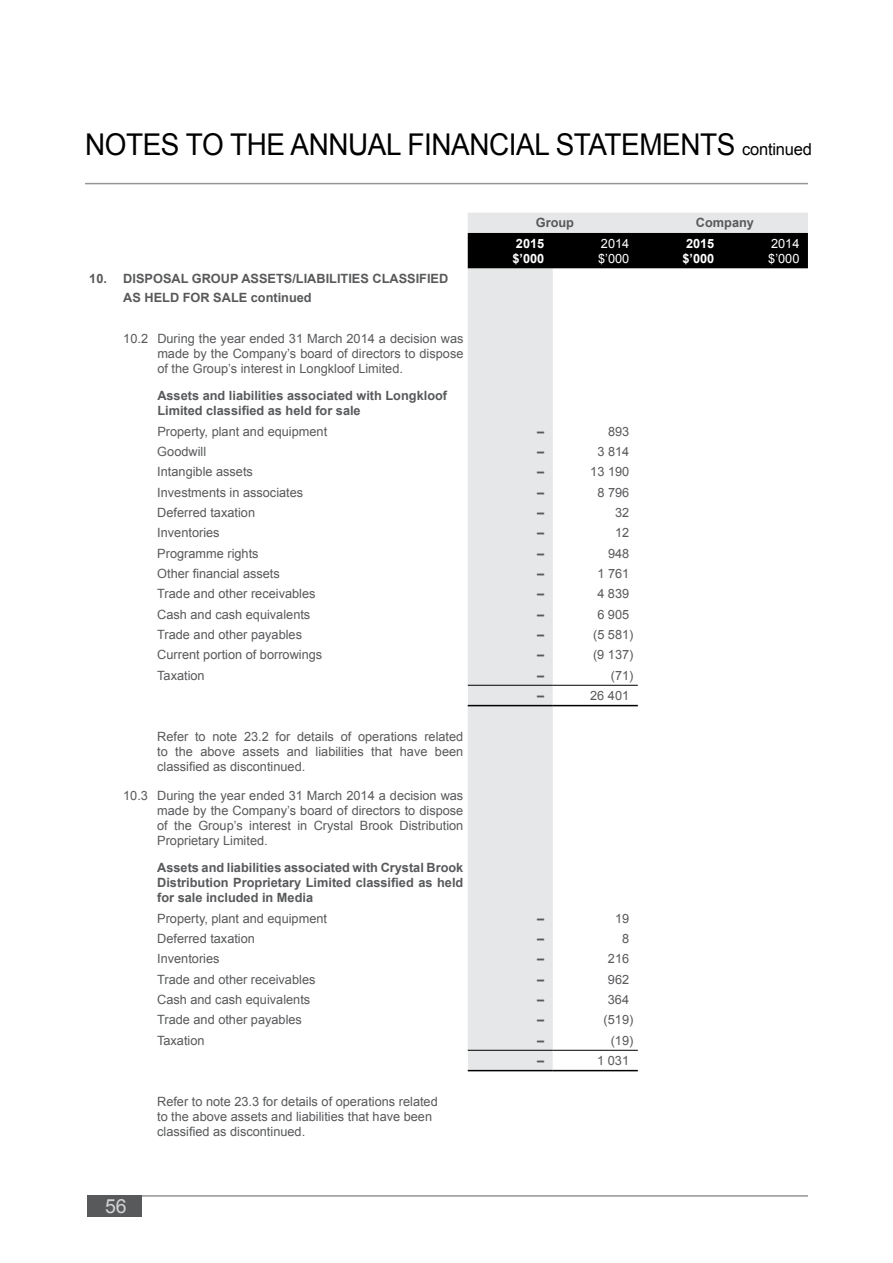
<style>
.page{position:relative;width:893px;height:1263px;background:#fff}
.page>*{position:absolute;margin:0;border:0;box-sizing:border-box;transform-origin:0 0}
.t1{font:30px "Arial";letter-spacing:-.015em;color:#000;scale:.93 1}
.t2{font:19.5px "Arial";color:#d1d3d4}
.t3{font:16.5px "Arial";letter-spacing:-.015em;color:#000}
.t4{font:12.75px/15px "Arial";color:#58595b;text-align:justify}
.t5{font:700 12.75px/15px "Arial";color:#58595b}
.t6{font:700 12.75px/15px "Arial";color:#fff}
.t7{font:12.75px/15px "Arial";color:#fff}
</style>
<div class="page">
<hr style="left:85px;top:183px;width:723px;height:1px;background:#939598">
<hr style="left:128px;top:1195px;width:680px;height:2px;background:#939598">
<div style="left:87px;top:1195px;width:55px;height:21px;background:#58595b"></div>
<svg style="left:468px;top:213px;width:340px;height:472px"></svg>
<div style="left:468px;top:233px;width:340px;height:35px;background:#000"></div>
<svg style="left:467px;top:685px;width:171px;height:385px;fill:#eaebec"></svg>
<hr style="left:468px;top:705px;width:85px;height:1px;background:#000">
<hr style="left:553px;top:705px;width:85px;height:1px;background:#000">
<hr style="left:468px;top:685px;width:85px;height:1px;background:#000">
<hr style="left:553px;top:685px;width:85px;height:1px;background:#000">
<hr style="left:468px;top:1050px;width:85px;height:1px;background:#000">
<hr style="left:553px;top:1050px;width:85px;height:1px;background:#000">
<hr style="left:468px;top:1070px;width:85px;height:1px;background:#000">
<hr style="left:553px;top:1070px;width:85px;height:1px;background:#000">
<h1 class="t1" style="left:85px;top:125px;width:42px">Notes</h1>
<h1 class="t1" style="left:186px;top:125px;width:134px">to theann</h1>
<h1 class="t1" style="left:348px;top:125px;width:82px">ual Financial</h1>
<h1 class="t1" style="left:556px;top:125px;width:40px">Statements</h1>
<p class="t3" style="left:742px;top:138px;width:71px">continued</p>
<p class="t5" style="left:536px;top:216px;width:40px">Group</p>
<p class="t5" style="left:696px;top:216px;width:60px">Company</p>
<p class="t6" style="left:512px;top:236px;width:33px">2015 $’000</p>
<p class="t7" style="left:598px;top:236px;width:33px">2014 $’000</p>
<p class="t6" style="left:682px;top:236px;width:33px">2015 $’000</p>
<p class="t7" style="left:768px;top:236px;width:33px">2014 $’000</p>
<p class="t5" style="left:123px;top:270px;width:326px;line-height:18.8px;text-indent:-34px">10. DISPOSAL GROUP ASSETS/LIABILITIES CLASSIFIED<br>AS HELD FOR SALE continued</p>
<p class="t4" style="left:157px;top:331px;width:308px;text-indent:-34px">10.2 During the year ended 31 March 2014 a decision was made by the Company’s board of directors to dispose of the Group’s interest in Longkloof Limited.</p>
<p class="t5" style="left:157px;top:389px;width:291px">Assets and liabilities associated with Longkloof<br>Limited classified as held for sale</p>
<p class="t4" style="left:157px;top:424px;width:171px">Property, plant and equipment</p>
<p class="t5" style="left:537px;top:424px;width:9px">–</p>
<p class="t4" style="left:608px;top:424px;width:23px">893</p>
<p class="t4" style="left:157px;top:444px;width:50px">Goodwill</p>
<p class="t5" style="left:537px;top:444px;width:9px">–</p>
<p class="t4" style="left:597px;top:444px;width:33px">3 814</p>
<p class="t4" style="left:157px;top:464px;width:97px">Intangible assets</p>
<p class="t5" style="left:537px;top:465px;width:9px">–</p>
<p class="t4" style="left:590px;top:464px;width:40px">13 190</p>
<p class="t4" style="left:157px;top:485px;width:147px">Investments in associates</p>
<p class="t5" style="left:537px;top:485px;width:9px">–</p>
<p class="t4" style="left:597px;top:485px;width:33px">8 796</p>
<p class="t4" style="left:157px;top:505px;width:99px">Deferred taxation</p>
<p class="t5" style="left:537px;top:505px;width:9px">–</p>
<p class="t4" style="left:615px;top:505px;width:16px">32</p>
<p class="t4" style="left:157px;top:525px;width:64px">Inventories</p>
<p class="t5" style="left:537px;top:526px;width:9px">–</p>
<p class="t4" style="left:615px;top:525px;width:16px">12</p>
<p class="t4" style="left:157px;top:546px;width:103px">Programme rights</p>
<p class="t5" style="left:537px;top:546px;width:9px">–</p>
<p class="t4" style="left:608px;top:546px;width:23px">948</p>
<p class="t4" style="left:157px;top:566px;width:124px">Other financial assets</p>
<p class="t5" style="left:537px;top:566px;width:9px">–</p>
<p class="t4" style="left:597px;top:566px;width:33px">1 761</p>
<p class="t4" style="left:157px;top:586px;width:160px">Trade and other receivables</p>
<p class="t5" style="left:537px;top:587px;width:9px">–</p>
<p class="t4" style="left:597px;top:586px;width:33px">4 839</p>
<p class="t4" style="left:157px;top:607px;width:155px">Cash and cash equivalents</p>
<p class="t5" style="left:537px;top:607px;width:9px">–</p>
<p class="t4" style="left:597px;top:607px;width:33px">6 905</p>
<p class="t4" style="left:157px;top:627px;width:146px">Trade and other payables</p>
<p class="t5" style="left:537px;top:627px;width:9px">–</p>
<p class="t4" style="left:593px;top:627px;width:42px">(5 581)</p>
<p class="t4" style="left:157px;top:647px;width:167px">Current portion of borrowings</p>
<p class="t5" style="left:537px;top:648px;width:9px">–</p>
<p class="t4" style="left:593px;top:647px;width:42px">(9 137)</p>
<p class="t4" style="left:157px;top:668px;width:49px">Taxation</p>
<p class="t5" style="left:537px;top:668px;width:9px">–</p>
<p class="t4" style="left:611px;top:668px;width:24px">(71)</p>
<p class="t5" style="left:537px;top:688px;width:9px">–</p>
<p class="t4" style="left:590px;top:688px;width:40px">26 401</p>
<p class="t4" style="left:157px;top:729px;width:308px">Refer to note 23.2 for details of operations related to the above assets and liabilities that have been classified as discontinued.</p>
<p class="t4" style="left:157px;top:788px;width:308px;text-indent:-34px">10.3 During the year ended 31 March 2014 a decision was made by the Company’s board of directors to dispose of the Group’s interest in Crystal Brook Distribution Proprietary Limited.</p>
<p class="t5" style="left:157px;top:861px;width:308px;text-align:justify">Assets and liabilities associated with Crystal Brook Distribution Proprietary Limited classified as held for sale included in Media</p>
<p class="t4" style="left:157px;top:911px;width:171px">Property, plant and equipment</p>
<p class="t5" style="left:537px;top:911px;width:9px">–</p>
<p class="t4" style="left:615px;top:911px;width:16px">19</p>
<p class="t4" style="left:157px;top:931px;width:99px">Deferred taxation</p>
<p class="t5" style="left:537px;top:931px;width:9px">–</p>
<p class="t4" style="left:622px;top:931px;width:9px">8</p>
<p class="t4" style="left:157px;top:951px;width:64px">Inventories</p>
<p class="t5" style="left:537px;top:952px;width:9px">–</p>
<p class="t4" style="left:608px;top:951px;width:23px">216</p>
<p class="t4" style="left:157px;top:972px;width:160px">Trade and other receivables</p>
<p class="t5" style="left:537px;top:972px;width:9px">–</p>
<p class="t4" style="left:608px;top:972px;width:23px">962</p>
<p class="t4" style="left:157px;top:992px;width:155px">Cash and cash equivalents</p>
<p class="t5" style="left:537px;top:992px;width:9px">–</p>
<p class="t4" style="left:608px;top:992px;width:23px">364</p>
<p class="t4" style="left:157px;top:1012px;width:146px">Trade and other payables</p>
<p class="t5" style="left:537px;top:1013px;width:9px">–</p>
<p class="t4" style="left:604px;top:1012px;width:31px">(519)</p>
<p class="t4" style="left:157px;top:1033px;width:49px">Taxation</p>
<p class="t5" style="left:537px;top:1033px;width:9px">–</p>
<p class="t4" style="left:611px;top:1033px;width:24px">(19)</p>
<p class="t5" style="left:537px;top:1053px;width:9px">–</p>
<p class="t4" style="left:597px;top:1053px;width:33px">1 031</p>
<p class="t4" style="left:157px;top:1094px;width:282px;text-align:left">Refer to note 23.3 for details of operations related to the above assets and liabilities that have been classified as discontinued.</p>
<h2 class="t2" style="left:105px;top:1193px;width:23px">56</h2>
</div>
